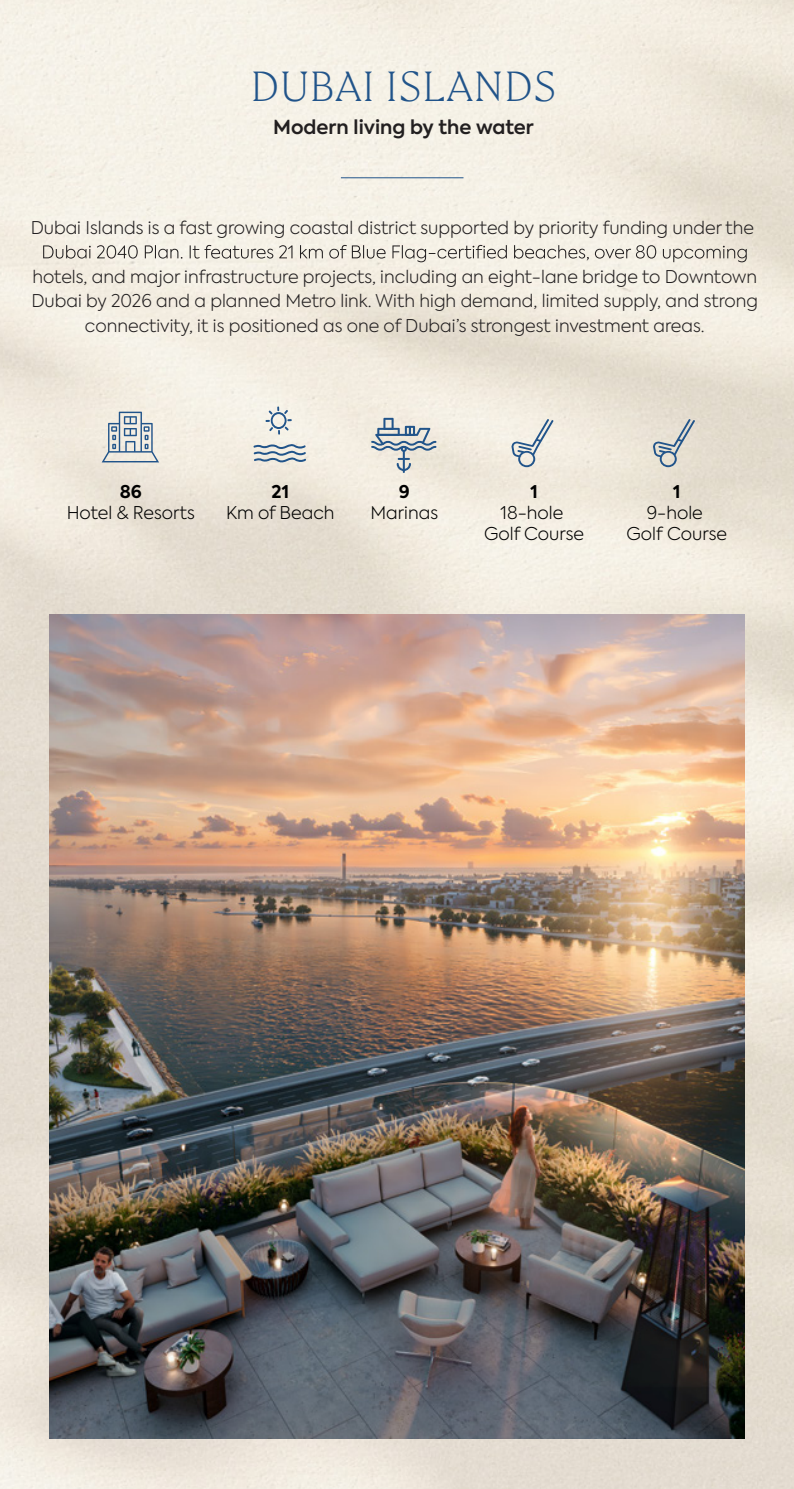
<style>
.page{position:relative;width:794px;height:1489px;background:#fff}
.page>*{position:absolute;margin:0;border:0;box-sizing:border-box;transform-origin:0 0}
.t1{font:200 42px "Cambon";color:#21548a}
.t2{font:600 19.25px "Axiforma";color:#221f20}
.t3{font:300 17.5px/24.5px "Axiforma";color:#221f20;text-align:center}
.t4{font:300 17.5px/21px "Axiforma";color:#000;text-align:center}
.t5{font:700 17.5px "Axiforma";color:#000}
</style>
<div class="page">
<img style="left:0;top:0;width:794px;height:1488px">
<img style="left:50px;top:614px;width:694px;height:823px">
<svg style="left:43px;top:245px;width:703px;height:17px;background:#d4cfc6"></svg>
<hr style="left:341px;top:177px;width:122px;height:1px;background:#21548a">
<svg style="left:511px;top:419px;width:42px;height:48px;background:#d1d5d4"></svg>
<svg style="left:653px;top:419px;width:42px;height:48px;background:#c6c8c6"></svg>
<svg style="left:265px;top:406px;width:27px;height:28px"></svg>
<svg style="left:253px;top:443px;width:53px;height:20px"></svg>
<svg style="left:102px;top:411px;width:57px;height:51px;background:#c2c9cc"></svg>
<hr style="left:403px;top:450px;width:2px;height:21px;background:#21548a">
<svg style="left:397px;top:458px;width:14px;height:15px"></svg>
<svg style="left:371px;top:418px;width:65px;height:34px;background:#b4bec4"></svg>
<h1 class="t1" style="left:250px;top:56px;width:308px">DUBAI ISLANDS</h1>
<p class="t2" style="left:273px;top:114px;width:262px">Modern living by the water</p>
<p class="t3" style="left:31px;top:215px;width:725px">Dubai Islands is a fast growing coastal district supported by priority funding under the</p>
<p class="t3" style="left:31px;top:264px;width:728px">hotels, and major infrastructure projects, including an eight-lane bridge to Downtown<br>Dubai by 2026 and a planned Metro link. With high demand, limited supply, and strong connectivity, it is positioned as one of Dubai’s strongest investment areas.</p>
<p class="t5" style="left:120px;top:479px;width:24px">86</p>
<p class="t4" style="left:67px;top:501px;width:130px">Hotel &amp; Resorts</p>
<p class="t5" style="left:271px;top:479px;width:19px">21</p>
<p class="t4" style="left:226px;top:501px;width:110px">Km of Beach</p>
<p class="t5" style="left:399px;top:479px;width:12px">9</p>
<p class="t4" style="left:370px;top:501px;width:69px">Marinas</p>
<p class="t5" style="left:530px;top:479px;width:9px">1</p>
<p class="t4" style="left:484px;top:501px;width:101px">18-hole<br>Golf Course</p>
<p class="t5" style="left:673px;top:479px;width:9px">1</p>
<p class="t4" style="left:626px;top:501px;width:102px">9-hole<br>Golf Course</p>
</div>
